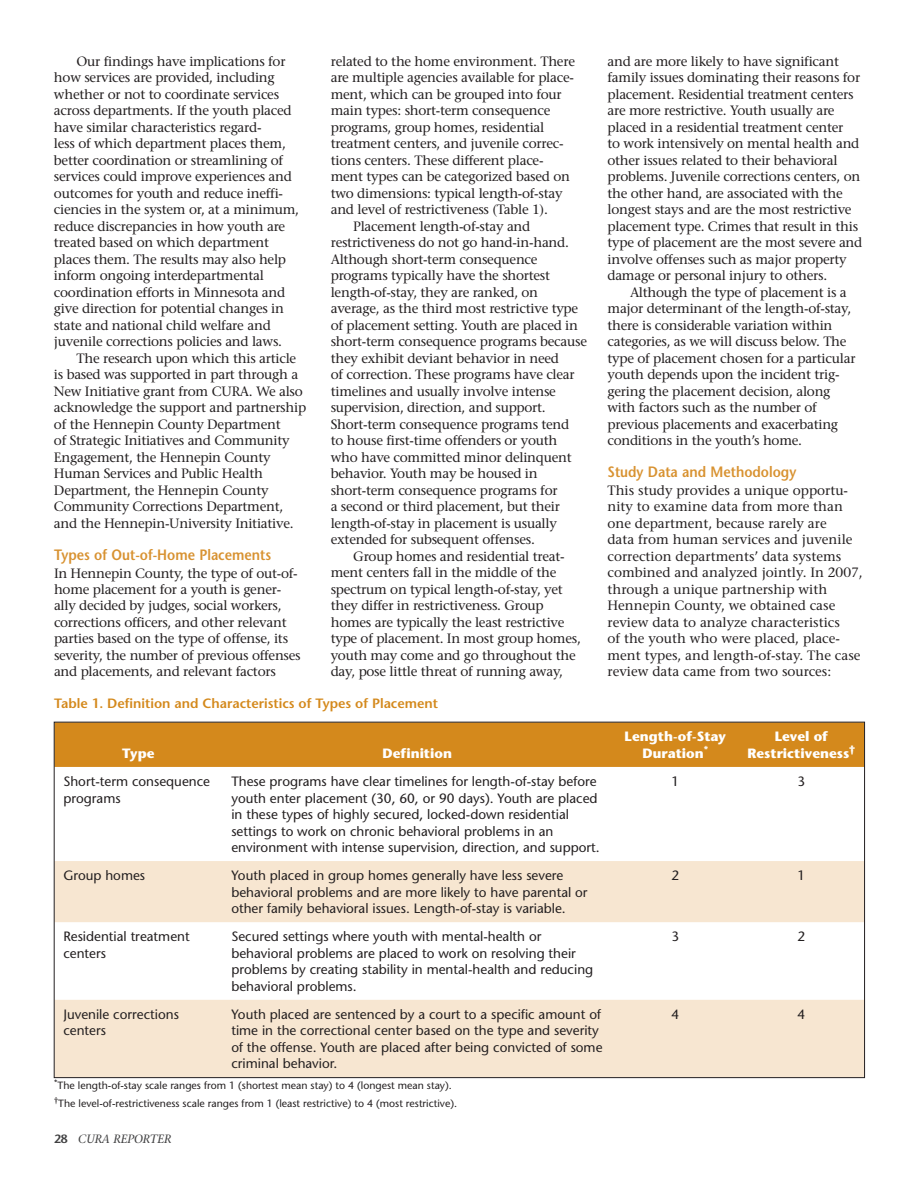
<style>
.page{position:relative;width:918px;height:1188px;background:#fff}
.page>*{position:absolute;margin:0;border:0;box-sizing:border-box;transform-origin:0 0}
.t1{font:600 15px "Stone Sans";color:#d89231;scale:.9 1}
.t2{font:13.5px/16.5px "Stone Serif";letter-spacing:-.02em;color:#231f20}
.t3{font:13.5px/16.5px "Stone Sans";color:#231f20}
.t4{font:13.5px/16.5px "Stone Serif";color:#231f20}
.t5{font:700 13.5px/16.5px "Stone Sans";color:#fff;text-align:center}
.t6{font:600 13.5px "Stone Sans";color:#d4891c}
.t7{font:italic 12px "Stone Serif";letter-spacing:-.015em;color:#404041}
.t8{font:10.5px/18px "Stone Sans";color:#231f20}
.s1{font-family:"Stone Sans";font-weight:600;font-style:normal}
</style>
<div class="page">
<div style="left:56px;top:724px;width:807px;height:43px;background:#d4891c"></div>
<svg style="left:56px;top:861px;width:807px;height:215px;fill:#f7e6d1"></svg>
<p class="t2" style="left:54px;top:54px;width:247px;text-indent:23px">Our findings have implications for how services are provided, including whether or not to coordinate services across departments. If the youth placed have similar characteristics regard-<br>less of which department places them, better coordination or streamlining of services could improve experiences and outcomes for youth and reduce ineffi&shy;ciencies in the system or, at a minimum, reduce discrepancies in how youth are treated based on which department places them. The results may also help inform ongoing interdepartmental coordination efforts in Minnesota and give direction for potential changes in state and national child welfare and juvenile corrections policies and laws.</p>
<p class="t2" style="left:54px;top:351px;width:254px;text-indent:23px">The research upon which this article is based was supported in part through a New Initiative grant from CURA. We also acknowledge the support and partnership of the Hennepin County Department<br>of Strategic Initiatives and Community Engagement, the Hennepin County Human Services and Public Health Department, the Hennepin County Community Corrections Department, and the Hennepin-University Initiative.</p>
<p class="t1" style="left:54px;top:548px;width:243px">Types of Out-of-Home Placements</p>
<p class="t2" style="left:54px;top:566px;width:248px">In Hennepin County, the type of out-of&shy;home placement for a youth is gener&shy;ally decided by judges, social workers, corrections officers, and other relevant parties based on the type of offense, its severity, the number of previous offenses and placements, and relevant factors</p>
<p class="t2" style="left:331px;top:54px;width:246px">related to the home environment. There</p>
<p class="t2" style="left:331px;top:71px;width:245px">are multiple agencies available for place-</p>
<p class="t2" style="left:331px;top:87px;width:233px">ment, which can be grouped into four</p>
<p class="t2" style="left:331px;top:104px;width:221px">main types: short-term consequence</p>
<p class="t2" style="left:331px;top:120px;width:215px">programs, group homes, residential</p>
<p class="t2" style="left:331px;top:137px;width:234px">treatment centers, and juvenile correc-</p>
<p class="t2" style="left:331px;top:153px;width:214px">tions centers. These different place-</p>
<p class="t2" style="left:331px;top:170px;width:241px">ment types can be categorized based on</p>
<p class="t2" style="left:331px;top:186px;width:233px">two dimensions: typical length-of-stay</p>
<p class="t2" style="left:331px;top:203px;width:219px">and level of restrictiveness (Table 1).</p>
<p class="t2" style="left:353px;top:219px;width:179px">Placement length-of-stay and</p>
<p class="t2" style="left:331px;top:236px;width:240px">restrictiveness do not go hand-in-hand.</p>
<p class="t2" style="left:331px;top:252px;width:208px">Although short-term consequence</p>
<p class="t2" style="left:331px;top:269px;width:221px">programs typically have the shortest</p>
<p class="t2" style="left:331px;top:285px;width:209px">length-of-stay, they are ranked, on</p>
<p class="t2" style="left:331px;top:302px;width:249px">average, as the third most restrictive type</p>
<p class="t2" style="left:331px;top:318px;width:249px">of placement setting. Youth are placed in</p>
<p class="t2" style="left:331px;top:335px;width:258px">short-term consequence programs because</p>
<p class="t2" style="left:331px;top:351px;width:230px">they exhibit deviant behavior in need</p>
<p class="t2" style="left:331px;top:368px;width:246px">of correction. These programs have clear</p>
<p class="t2" style="left:331px;top:384px;width:227px">timelines and usually involve intense</p>
<p class="t2" style="left:331px;top:401px;width:217px">supervision, direction, and support.</p>
<p class="t2" style="left:331px;top:417px;width:240px">Short-term consequence programs tend</p>
<p class="t2" style="left:331px;top:434px;width:228px">to house first-time offenders or youth</p>
<p class="t2" style="left:331px;top:450px;width:243px">who have committed minor delinquent</p>
<p class="t2" style="left:331px;top:467px;width:209px">behavior. Youth may be housed in</p>
<p class="t2" style="left:331px;top:483px;width:228px">short-term consequence programs for</p>
<p class="t2" style="left:331px;top:500px;width:231px">a second or third placement, but their</p>
<p class="t2" style="left:331px;top:516px;width:228px">length-of-stay in placement is usually</p>
<p class="t2" style="left:331px;top:533px;width:206px">extended for subsequent offenses.</p>
<p class="t2" style="left:353px;top:549px;width:213px">Group homes and residential treat-</p>
<p class="t2" style="left:331px;top:566px;width:227px">ment centers fall in the middle of the</p>
<p class="t2" style="left:331px;top:582px;width:234px">spectrum on typical length-of-stay, yet</p>
<p class="t2" style="left:331px;top:599px;width:214px">they differ in restrictiveness. Group</p>
<p class="t2" style="left:331px;top:615px;width:235px">homes are typically the least restrictive</p>
<p class="t2" style="left:331px;top:632px;width:252px">type of placement. In most group homes,</p>
<p class="t2" style="left:331px;top:648px;width:246px">youth may come and go throughout the</p>
<p class="t2" style="left:331px;top:665px;width:234px">day, pose little threat of running away,</p>
<p class="t6" style="left:54px;top:698px;width:385px">Table 1. Definition and Characteristics of Types of Placement</p>
<p class="t5" style="left:122px;top:746px;width:34px">Type</p>
<p class="t5" style="left:383px;top:746px;width:71px">Definition</p>
<p class="t2" style="left:608px;top:54px;width:256px">and are more likely to have significant family issues dominating their reasons for placement. Residential treatment centers are more restrictive. Youth usually are placed in a residential treatment center<br>to work intensively on mental health and other issues related to their behavioral problems. Juvenile corrections centers, on the other hand, are associated with the longest stays and are the most restrictive placement type. Crimes that result in this type of placement are the most severe and involve offenses such as major property damage or personal injury to others.</p>
<p class="t2" style="left:608px;top:285px;width:250px;text-indent:23px">Although the type of placement is a major determinant of the length-of-stay, there is considerable variation within categories, as we will discuss below. The type of placement chosen for a particular youth depends upon the incident trig&shy;gering the placement decision, along with factors such as the number of previous placements and exacerbating conditions in the youth’s home.</p>
<p class="t1" style="left:608px;top:466px;width:211px">Study Data and Methodology</p>
<p class="t4" style="left:608px;top:483px;width:257px">This study provides a unique opportu&shy;nity to examine data from more than one department, because rarely are<br>data from human services and juvenile correction departments’ data systems combined and analyzed jointly. In 2007, through a unique partnership with Hennepin County, we obtained case review data to analyze characteristics<br>of the youth who were placed, place&shy;ment types, and length-of-stay. The case review data came from two sources:</p>
<p class="t5" style="left:625px;top:730px;width:103px">Length-of-Stay<br>Duration<sup>*</sup></p>
<p class="t5" style="left:747px;top:730px;width:109px">Level of<br>Restrictiveness<sup>†</sup></p>
<p class="t3" style="left:63px;top:775px;width:148px">Short-term consequence programs</p>
<p class="t3" style="left:231px;top:775px;width:370px">These programs have clear timelines for length-of-stay before youth enter placement (30, 60, or 90 days). Youth are placed in these types of highly secured, locked-down residential settings to work on chronic behavioral problems in an environment with intense supervision, direction, and support.</p>
<p class="t3" style="left:672px;top:775px;width:9px">1</p>
<p class="t3" style="left:797px;top:775px;width:9px">3</p>
<p class="t3" style="left:63px;top:869px;width:83px">Group homes</p>
<p class="t3" style="left:231px;top:869px;width:358px">Youth placed in group homes generally have less severe behavioral problems and are more likely to have parental or other family behavioral issues. Length-of-stay is variable.</p>
<p class="t3" style="left:672px;top:869px;width:9px">2</p>
<p class="t3" style="left:797px;top:869px;width:9px">1</p>
<p class="t3" style="left:63px;top:930px;width:128px">Residential treatment centers</p>
<p class="t3" style="left:231px;top:930px;width:363px">Secured settings where youth with mental-health or behavioral problems are placed to work on resolving their problems by creating stability in mental-health and reducing behavioral problems.</p>
<p class="t3" style="left:672px;top:930px;width:9px">3</p>
<p class="t3" style="left:797px;top:930px;width:9px">2</p>
<p class="t3" style="left:63px;top:1007px;width:117px">Juvenile corrections centers</p>
<p class="t3" style="left:231px;top:1007px;width:373px">Youth placed are sentenced by a court to a specific amount of time in the correctional center based on the type and severity of the offense. Youth are placed after being convicted of some criminal behavior.</p>
<p class="t3" style="left:672px;top:1007px;width:9px">4</p>
<p class="t3" style="left:797px;top:1007px;width:9px">4</p>
<p class="t8" style="left:54px;top:1077px;width:404px"><sup>*</sup>The length-of-stay scale ranges from 1 (shortest mean stay) to 4 (longest mean stay). <sup>†</sup>The level-of-restrictiveness scale ranges from 1 (least restrictive) to 4 (most restrictive).</p>
<p class="t7" style="left:54px;top:1134px;width:119px"><span class="s1">28</span> CURA REPORTER</p>
</div>
